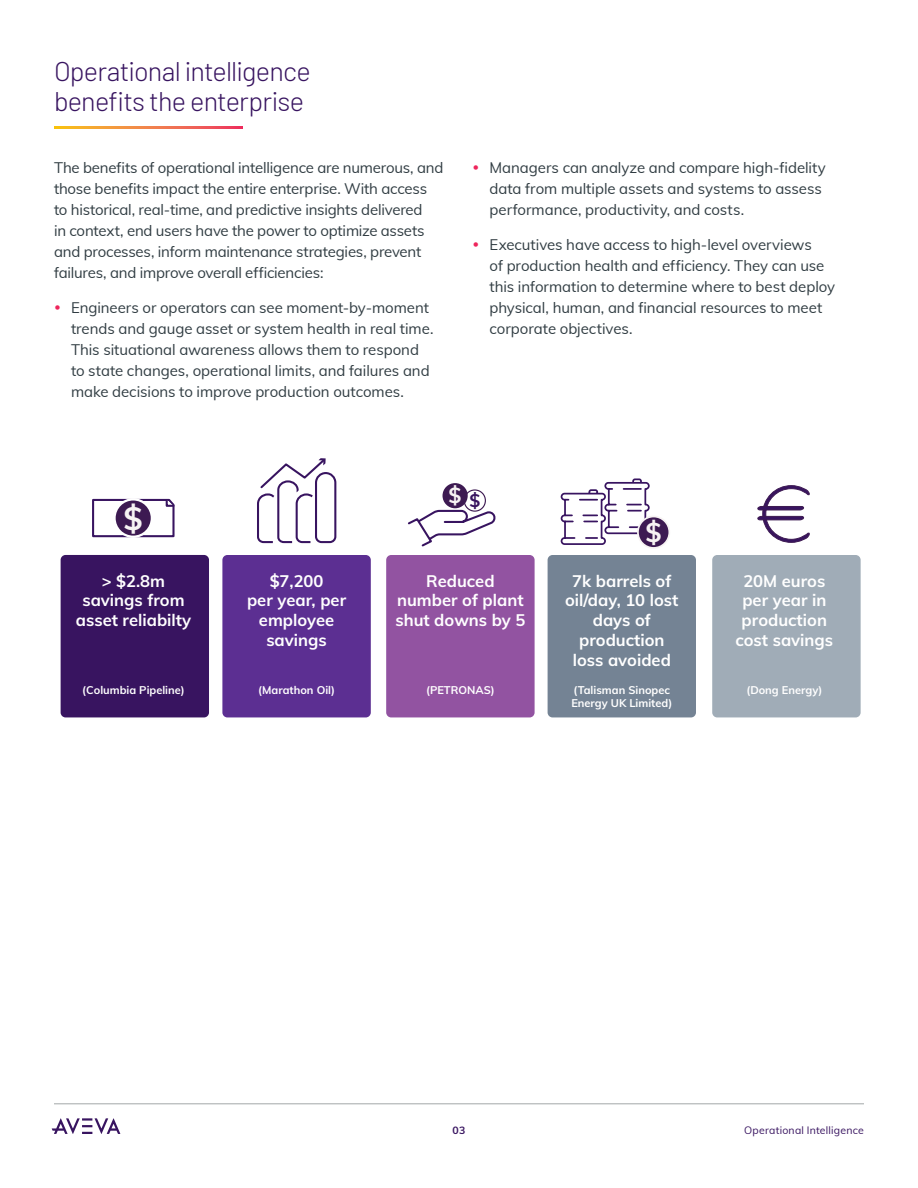
<style>
.page{position:relative;width:918px;height:1188px;background:#fff}
.page>*{position:absolute;margin:0;border:0;box-sizing:border-box;transform-origin:0 0}
.t1{font:700 31.95px "Muli";color:#f7f3f3}
.REBRAND_-_H3_Interna{font:300 27px/30px "Barlow";letter-spacing:-.03em;color:#381460}
.t2{font:700 26.85px "Muli";color:#f7f3f3}
.t3{font:700 21.6px "Muli";color:#f7f3f3}
.t4{font:700 16.5px/20px "Muli";color:#fff;text-align:center}
.Body_Copy{font:15px/21px "Muli";letter-spacing:-.005em;color:#303c42}
.t5{font:700 11.1px/13.2px "Muli";color:#fff}
.t6{font:10.5px "Muli";letter-spacing:.02em;color:#381460}
.t7{font:700 10.5px "Muli";color:#381460}
</style>
<div class="page">
<hr style="left:54px;top:1104px;width:810px;height:1px;background:#a3a7a9">
<svg style="left:52px;top:1118px;width:68px;height:16px"></svg>
<svg style="left:54px;top:127px;width:189px;height:2px"></svg>
<div style="left:61px;top:555px;width:148px;height:162px;background:#381460;border-radius:5px"></div>
<div style="left:222px;top:555px;width:149px;height:162px;background:#5c2f92;border-radius:5px"></div>
<div style="left:386px;top:555px;width:149px;height:162px;background:#9253a1;border-radius:5px"></div>
<div style="left:548px;top:555px;width:148px;height:162px;background:#748394;border-radius:5px"></div>
<div style="left:712px;top:555px;width:149px;height:162px;background:#a0acb7;border-radius:5px"></div>
<svg style="left:408px;top:509px;width:88px;height:38px"></svg>
<div style="left:443px;top:483px;width:25px;height:25px;background:#3d1a52;border-radius:50%"></div>
<div style="left:464px;top:489px;width:22px;height:23px;border:1px solid #3d1a52;border-radius:50%"></div>
<svg style="left:560px;top:478px;width:90px;height:68px"></svg>
<div style="left:638px;top:517px;width:31px;height:31px;background:#3d1a52;border-radius:50%"></div>
<div style="left:637px;top:516px;width:33px;height:33px;border:2px solid #f7f3f3;border-radius:50%"></div>
<svg style="left:758px;top:485px;width:51px;height:58px"></svg>
<svg style="left:257px;top:458px;width:80px;height:86px"></svg>
<svg style="left:92px;top:498px;width:83px;height:40px"></svg>
<div style="left:115px;top:499px;width:37px;height:38px;background:#3d1a52;border-radius:50%"></div>
<div style="left:113px;top:498px;width:40px;height:40px;border:2px solid #fff;border-radius:50%"></div>
<p class="REBRAND_-_H3_Interna" style="left:54px;top:56px;width:258px">Operational intelligence benefits the enterprise</p>
<p class="Body_Copy" style="left:54px;top:157px;width:391px">The benefits of operational intelligence are numerous, and those benefits impact the entire enterprise. With access to historical, real-time, and predictive insights delivered<br>in context, end users have the power to optimize assets and processes, inform maintenance strategies, prevent failures, and improve overall efficiencies:</p>
<p class="Body_Copy" style="left:71px;top:296px;width:364px">Engineers or operators can see moment-by-moment trends and gauge asset or system health in real time.<br>This situational awareness allows them to respond to state changes, operational limits, and failures and make decisions to improve production outcomes.</p>
<p class="Body_Copy" style="left:490px;top:157px;width:338px">Managers can analyze and compare high-fidelity data from multiple assets and systems to assess performance, productivity, and costs.</p>
<p class="Body_Copy" style="left:490px;top:233px;width:347px">Executives have access to high-level overviews<br>of production health and efficiency. They can use this information to determine where to best deploy physical, human, and financial resources to meet corporate objectives.</p>
<p class="t1" style="left:124px;top:495px;width:21px">$</p>
<p class="t3" style="left:449px;top:480px;width:33px">$ <sub>$</sub></p>
<p class="t2" style="left:646px;top:512px;width:18px">$</p>
<p class="t4" style="left:76px;top:570px;width:117px">&gt; $2.8m savings from asset reliabilty</p>
<p class="t5" style="left:82px;top:683px;width:104px">(Columbia Pipeline)</p>
<p class="t4" style="left:247px;top:570px;width:101px">$7,200<br>per year, per employee savings</p>
<p class="t5" style="left:258px;top:683px;width:78px">(Marathon Oil)</p>
<p class="t4" style="left:395px;top:570px;width:131px">Reduced number of plant shut downs by 5</p>
<p class="t5" style="left:426px;top:683px;width:70px">(PETRONAS)</p>
<p class="t4" style="left:565px;top:570px;width:115px">7k barrels of oil/day, 10 lost days of production loss avoided</p>
<p class="t5" style="left:571px;top:683px;width:102px">(Talisman Sinopec<br>Energy UK Limited)</p>
<p class="t4" style="left:735px;top:570px;width:99px">20M euros per year in production cost savings</p>
<p class="t5" style="left:746px;top:683px;width:77px">(Dong Energy)</p>
<p class="t7" style="left:453px;top:1123px;width:14px">03</p>
<p class="t6" style="left:744px;top:1122px;width:121px">Operational Intelligence</p>
</div>
